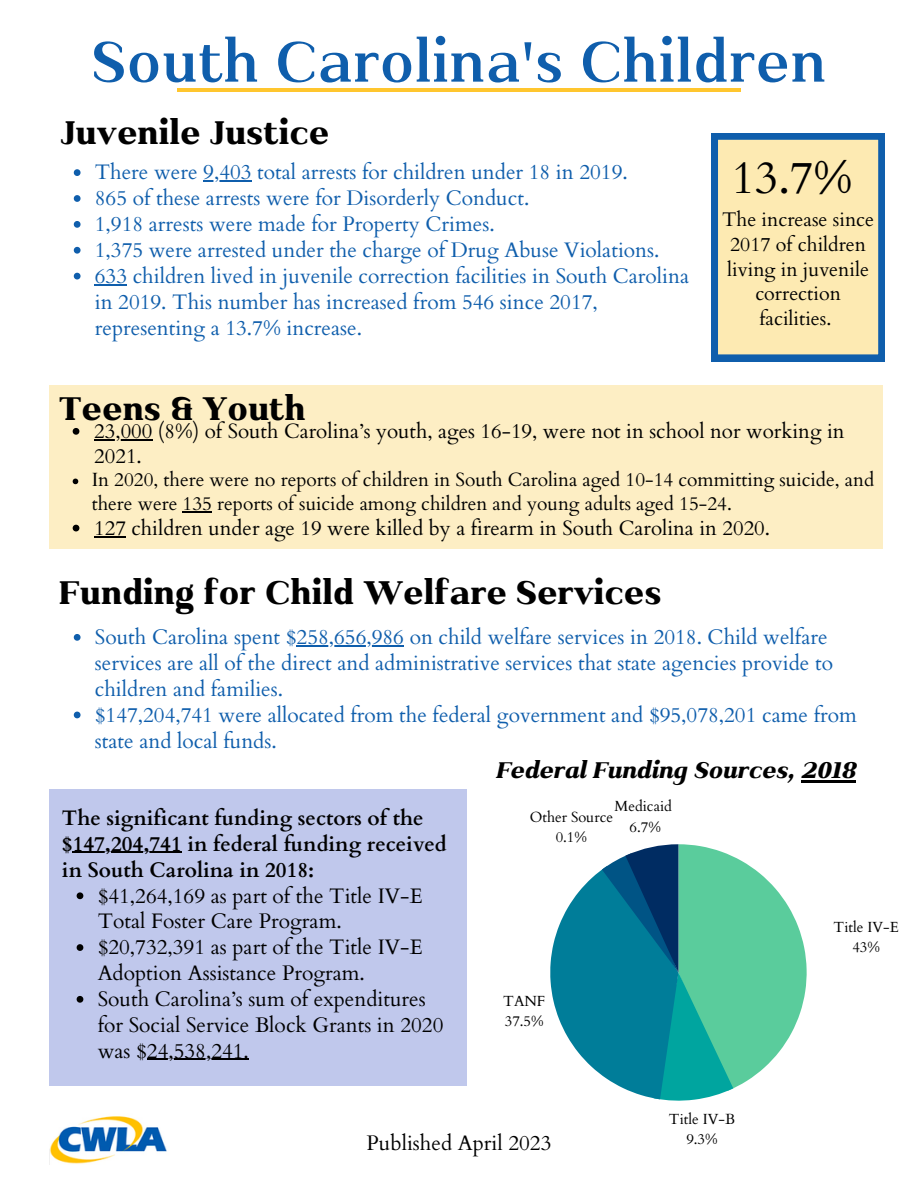
<style>
.page{position:relative;width:918px;height:1188px;background:#fff}
.page>*{position:absolute;margin:0;border:0;box-sizing:border-box;transform-origin:0 0}
.t1{font:600 67.5px "Kulachat Serif";color:#0f5eac}
.t2{font:45.75px "Cardo";color:#000}
.t3{font:800 39px "Kulachat Serif";color:#000}
.t4{font:italic 800 27px "Kulachat Serif";color:#000}
.t5{font:21px/25.8px "Cardo";color:#0f5eac}
.t6{font:21px/25.8px "Cardo";color:#000}
.t7{font:700 21px/25.8px "Cardo";color:#000}
.t8{font:20.7px/24.8px "Cardo";color:#000}
.t9{font:19.8px/24.6px "Cardo";color:#000;text-align:center}
.t10{font:19.2px/23.7px "Cardo";color:#000}
.t11{font:14.7px/20.5px "Cardo";color:#000;text-align:center}
</style>
<div class="page">
<svg style="left:74px;top:169px;width:7px;height:7px"></svg>
<hr style="left:203px;top:180px;width:49px;height:2px;background:#0f5eac">
<svg style="left:74px;top:195px;width:7px;height:7px"></svg>
<svg style="left:74px;top:221px;width:7px;height:7px"></svg>
<svg style="left:74px;top:247px;width:7px;height:7px"></svg>
<svg style="left:74px;top:273px;width:7px;height:6px"></svg>
<hr style="left:95px;top:284px;width:32px;height:1px;background:#0f5eac">
<svg style="left:711px;top:133px;width:174px;height:228px;background:#dbd6b1"></svg>
<img style="left:50px;top:1116px;width:117px;height:48px">
<hr style="left:177px;top:88px;width:564px;height:3px;background:#ffc62e">
<div style="left:50px;top:386px;width:833px;height:163px;background:#fdeec4"></div>
<svg style="left:73px;top:428px;width:6px;height:7px"></svg>
<hr style="left:94px;top:439px;width:58px;height:1px;background:#000">
<svg style="left:73px;top:479px;width:5px;height:5px"></svg>
<svg style="left:183px;top:511px;width:29px;height:1px"></svg>
<svg style="left:73px;top:525px;width:6px;height:6px"></svg>
<hr style="left:94px;top:536px;width:32px;height:1px;background:#000">
<svg style="left:74px;top:634px;width:7px;height:7px"></svg>
<hr style="left:297px;top:645px;width:107px;height:1px;background:#0f5eac">
<svg style="left:74px;top:712px;width:7px;height:6px"></svg>
<svg style="left:550px;top:844px;width:257px;height:257px"></svg>
<div style="left:50px;top:789px;width:416px;height:297px;background:#c0c8ec"></div>
<svg style="left:77px;top:892px;width:6px;height:7px"></svg>
<svg style="left:77px;top:944px;width:6px;height:7px"></svg>
<svg style="left:77px;top:996px;width:6px;height:7px"></svg>
<hr style="left:147px;top:1059px;width:102px;height:1px;background:#000">
<hr style="left:73px;top:852px;width:109px;height:1px;background:#000">
<hr style="left:801px;top:780px;width:54px;height:2px;background:#000">
<h1 class="t1" style="left:91px;top:19px;width:737px">South Carolina's Children</h1>
<h3 class="t3" style="left:61px;top:107px;width:270px">Juvenile Justice</h3>
<p class="t5" style="left:95px;top:160px;width:596px">There were 9,403 total arrests for children under 18 in 2019.<br>865 of these arrests were for Disorderly Conduct.<br>1,918 arrests were made for Property Crimes.<br>1,375 were arrested under the charge of Drug Abuse Violations.<br>633 children lived in juvenile correction facilities in South Carolina in 2019. This number has increased from 546 since 2017, representing a 13.7% increase.</p>
<h2 class="t2" style="left:732px;top:147px;width:122px">13.7%</h2>
<p class="t9" style="left:722px;top:208px;width:154px">The increase since<br>2017 of children living in juvenile correction facilities.</p>
<h3 class="t3" style="left:59px;top:384px;width:248px">Teens &amp; Youth</h3>
<p class="t8" style="left:94px;top:419px;width:752px">23,000 (8%) of South Carolina’s youth, ages 16-19, were not in school nor working in<br>2021.</p>
<p class="t10" style="left:92px;top:469px;width:784px">In 2020, there were no reports of children in South Carolina aged 10-14 committing suicide, and there were 135 reports of suicide among children and young adults aged 15-24.</p>
<p class="t8" style="left:94px;top:516px;width:677px">127 children under age 19 were killed by a firearm in South Carolina in 2020.</p>
<h3 class="t3" style="left:59px;top:568px;width:604px">Funding for Child Welfare Services</h3>
<p class="t5" style="left:95px;top:625px;width:763px">South Carolina spent $258,656,986 on child welfare services in 2018. Child welfare services are all of the direct and administrative services that state agencies provide to children and families.<br>$147,204,741 were allocated from the federal government and $95,078,201 came from state and local funds.</p>
<p class="t7" style="left:62px;top:805px;width:386px">The significant funding sectors of the $147,204,741 in federal funding received in South Carolina in 2018:</p>
<p class="t6" style="left:98px;top:883px;width:347px">$41,264,169 as part of the Title IV-E<br>Total Foster Care Program. $20,732,391 as part of the Title IV-E<br>Adoption Assistance Program.<br>South Carolina’s sum of expenditures for Social Service Block Grants in 2020 was $24,538,241.</p>
<p class="t4" style="left:495px;top:753px;width:362px">Federal Funding Sources, 2018</p>
<p class="t11" style="left:615px;top:796px;width:59px">Medicaid<br>6.7%</p>
<p class="t11" style="left:530px;top:807px;width:85px">Other Source<br>0.1%</p>
<p class="t11" style="left:503px;top:991px;width:44px;text-align:left">TANF<br>37.5%</p>
<p class="t11" style="left:834px;top:917px;width:67px">Title IV-E<br>43%</p>
<p class="t6" style="left:367px;top:1130px;width:186px">Published April 2023</p>
<p class="t11" style="left:669px;top:1109px;width:68px">Title IV-B<br>9.3%</p>
</div>
